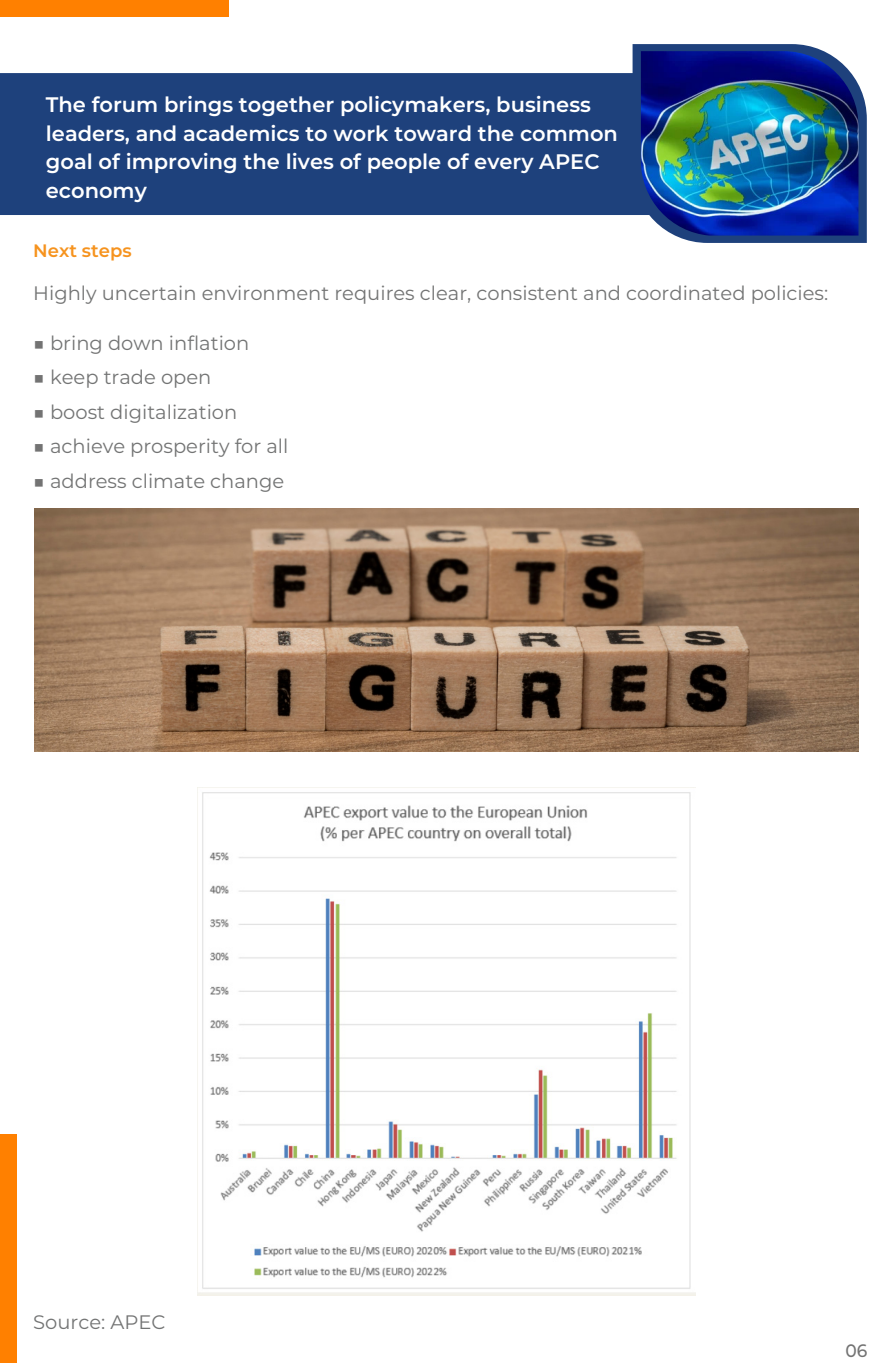
<style>
.page{position:relative;width:893px;height:1363px;background:#fff}
.page>*{position:absolute;margin:0;border:0;box-sizing:border-box;transform-origin:0 0}
.t1{font:600 21px/28.5px "Montserrat";color:#fff}
.t2{font:19.5px "Montserrat";color:#737474}
.t3{font:600 18px "Montserrat";color:#f6931e}
.t4{font:500 18px "Montserrat";color:#737373;scale:.95 1}
.s1{color:#737373}
</style>
<div class="page">
<div style="left:0;top:1134px;width:16px;height:229px;background:#ff8000"></div>
<div style="left:0;top:0;width:229px;height:16px;background:#ff8000"></div>
<div style="left:0;top:73px;width:633px;height:142px;background:#1e417c"></div>
<svg style="left:633px;top:44px;width:234px;height:199px"></svg>
<img style="left:35px;top:509px;width:823px;height:242px">
<img style="left:641px;top:51px;width:217px;height:184px">
<img style="left:197px;top:787px;width:499px;height:508px">
<p class="t1" style="left:46px;top:89px;width:574px">The forum brings together policymakers, business leaders, and academics to work toward the common goal of improving the lives of people of every APEC economy</p>
<p class="t3" style="left:33px;top:237px;width:100px">Next steps</p>
<p class="t2" style="left:33px;top:280px;width:796px">Highly uncertain environment requires clear, consistent and coordinated policies:</p>
<p class="t2" style="left:33px;top:329px;width:218px"><span class="s1">■</span> bring down inflation</p>
<p class="t2" style="left:33px;top:364px;width:180px"><span class="s1">■</span> keep trade open</p>
<p class="t2" style="left:33px;top:398px;width:206px"><span class="s1">■</span> boost digitalization</p>
<p class="t2" style="left:33px;top:433px;width:257px"><span class="s1">■</span> achieve prosperity for all</p>
<p class="t2" style="left:33px;top:467px;width:253px"><span class="s1">■</span> address climate change</p>
<p class="t2" style="left:33px;top:1309px;width:134px">Source: APEC</p>
<p class="t4" style="left:845px;top:1337px;width:25px">06</p>
</div>
